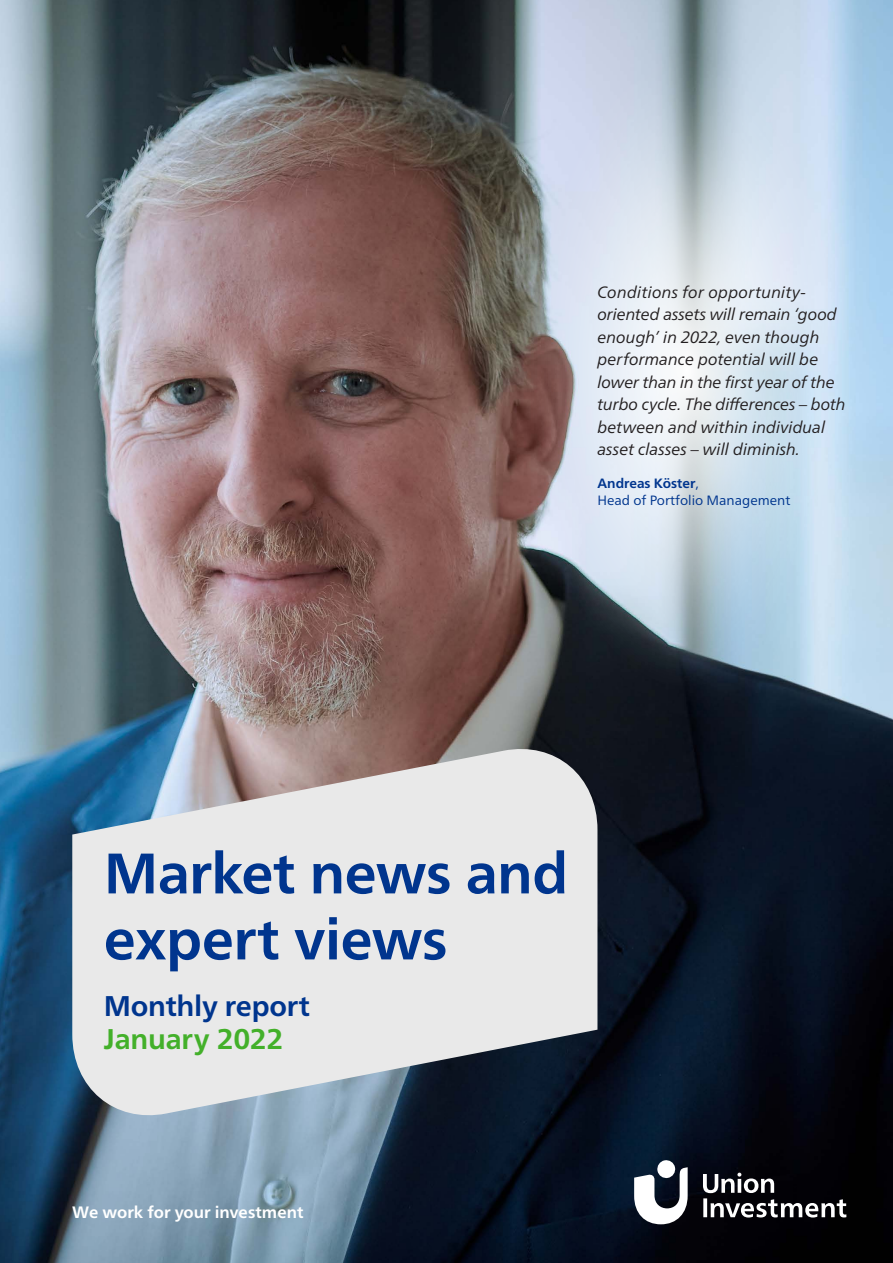
<style>
.page{position:relative;width:893px;height:1263px;background:#fff}
.page>*{position:absolute;margin:0;border:0;box-sizing:border-box;transform-origin:0 0}
.t1{font:57px/66px "Frutiger Neuefuer UI Bold";letter-spacing:-.01em;color:#00358e}
.t2{font:28.5px "Frutiger Neuefuer UI Bold";letter-spacing:-.005em;color:#00358e}
.t3{font:28.5px "Frutiger Neuefuer UI Bold";letter-spacing:-.005em;color:#43b02a}
.t4{font:16.5px/22.5px "Frutiger Neuefuer UI Book It";letter-spacing:-.005em;color:#231f20}
.t5{font:16.5px "Frutiger Neuefuer UI Bold";color:#fff}
.t6{font:13.5px "Frutiger Neuefuer UI Book";color:#00358e}
.t7{font:13.5px "Frutiger Neuefuer UI Bold";color:#00358e}
.s1{font-family:"Frutiger Neuefuer UI Book"}
</style>
<div class="page">
<img style="left:0;top:0;width:893px;height:1263px">
<svg style="left:520px;top:35px;width:333px;height:669px;background:#c0cbd6"></svg>
<svg style="left:634px;top:1159px;width:212px;height:65px"></svg>
<svg style="left:72px;top:732px;width:525px;height:400px;background:#c0c4c9"></svg>
<p class="t4" style="left:597px;top:281px;width:250px">Conditions for opportunity&shy;oriented assets will remain ‘good enough’ in 2022, even though performance potential will be lower than in the first year of the turbo cycle. The differences – both between and within individual asset classes – will diminish.</p>
<p class="t7" style="left:597px;top:475px;width:103px">Andreas Köster<span class="s1">,</span></p>
<p class="t6" style="left:597px;top:492px;width:194px">Head of Portfolio Management</p>
<h1 class="t1" style="left:104px;top:840px;width:466px">Market news and expert views</h1>
<h2 class="t2" style="left:104px;top:989px;width:208px">Monthly report</h2>
<h2 class="t3" style="left:104px;top:1022px;width:181px">January 2022</h2>
<p class="t5" style="left:72px;top:1203px;width:233px">We work for your investment</p>
</div>
